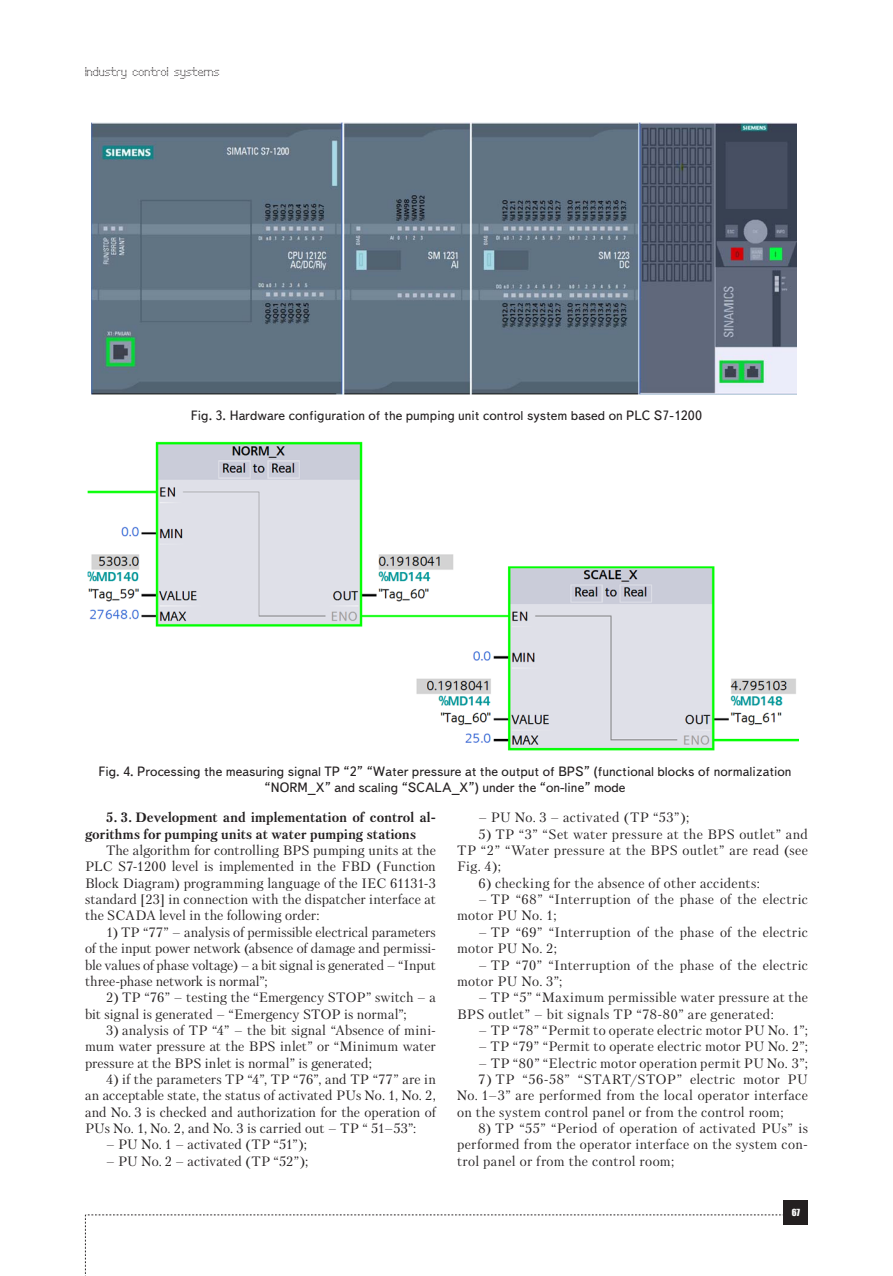
<style>
.page{position:relative;width:893px;height:1276px;background:#fff}
.page>*{position:absolute;margin:0;border:0;box-sizing:border-box;transform-origin:0 0}
.Text__англ{font:13.5px/16.4px "Petersburg C";letter-spacing:.015em;color:#231f20;text-align:justify}
.Рисунок{font:13.5px/16.2px "Text Book C";color:#231f20;text-align:center}
.Text__англ-2{font:700 13.5px/16.4px "Petersburg C";letter-spacing:.01em;color:#231f20}
.t1{font:12px "Perfo";letter-spacing:.015em;color:#231f20}
.t2{font:9px "Impact";color:#fff}
</style>
<div class="page">
<svg style="left:85px;top:1214px;width:699px;height:62px"></svg>
<div style="left:784px;top:1200px;width:24px;height:24px;background:#231f20"></div>
<img style="left:91px;top:123px;width:705px;height:271px">
<img style="left:88px;top:441px;width:710px;height:310px">
<p class="t1" style="left:85px;top:65px;width:136px">Industry control systems</p>
<p class="Рисунок" style="left:191px;top:408px;width:513px">Fig. 3. Hardware configuration of the pumping unit control system based on PLC S7-1200</p>
<p class="Рисунок" style="left:98px;top:763px;width:695px">Fig. 4. Processing the measuring signal TP “2” “Water pressure at the output of BPS” (functional blocks of normalization “NORM_X” and scaling “SCALA_X”) under the “on-line” mode</p>
<p class="Text__англ-2" style="left:85px;top:809px;width:352px;text-indent:21px">5. 3. Development and implementation of control al&shy;gorithms for pumping units at water pumping stations</p>
<p class="Text__англ" style="left:85px;top:842px;width:352px;text-indent:21px">The algorithm for controlling BPS pumping units at the PLC S7-1200 level is implemented in the FBD (Function Block Diagram) programming language of the IEC 61131-3 standard [23] in connection with the dispatcher interface at the SCADA level in the following order:</p>
<p class="Text__англ" style="left:85px;top:923px;width:352px;text-indent:21px">1) TP “77” – analysis of permissible electrical parameters of the input power network (absence of damage and permissi&shy;ble values of phase voltage) – a bit signal is generated – “Input three-phase network is normal”;</p>
<p class="Text__англ" style="left:85px;top:989px;width:352px;text-indent:21px">2) TP “76” – testing the “Emergency STOP” switch – a bit signal is generated – “Emergency STOP is normal”;</p>
<p class="Text__англ" style="left:85px;top:1022px;width:352px;text-indent:21px">3) analysis of TP “4” – the bit signal “Absence of mini&shy;mum water pressure at the BPS inlet” or “Minimum water pressure at the BPS inlet is normal” is generated;</p>
<p class="Text__англ" style="left:85px;top:1071px;width:352px;text-indent:21px">4) if the parameters TP “4”, TP “76”, and TP “77” are in an acceptable state, the status of activated PUs No. 1, No. 2, and No. 3 is checked and authorization for the operation of PUs No. 1, No. 2, and No. 3 is carried out – TP “ 51–53”:</p>
<p class="Text__англ" style="left:106px;top:1136px;width:202px">– PU No. 1 – activated (TP “51”);</p>
<p class="Text__англ" style="left:106px;top:1152px;width:203px">– PU No. 2 – activated (TP “52”);</p>
<p class="Text__англ" style="left:478px;top:809px;width:212px">– PU No. 3 – activated (TP “53”);</p>
<p class="Text__англ" style="left:457px;top:825px;width:352px;text-indent:21px">5) TP “3” “Set water pressure at the BPS outlet” and TP “2” “Water pressure at the BPS outlet” are read (see Fig. 4);</p>
<p class="Text__англ" style="left:478px;top:874px;width:283px">6) checking for the absence of other accidents:</p>
<p class="Text__англ" style="left:457px;top:891px;width:352px;text-indent:21px">– TP “68” “Interruption of the phase of the electric motor PU No. 1;</p>
<p class="Text__англ" style="left:457px;top:923px;width:352px;text-indent:21px">– TP “69” “Interruption of the phase of the electric motor PU No. 2;</p>
<p class="Text__англ" style="left:457px;top:956px;width:352px;text-indent:21px">– TP “70” “Interruption of the phase of the electric motor PU No. 3”;</p>
<p class="Text__англ" style="left:457px;top:989px;width:352px;text-indent:21px">– TP “5” “Maximum permissible water pressure at the<br>BPS outlet” – bit signals TP “78-80” are generated:</p>
<p class="Text__англ" style="left:478px;top:1022px;width:331px">– TP “78” “Permit to operate electric motor PU No. 1”;</p>
<p class="Text__англ" style="left:478px;top:1038px;width:331px">– TP “79” “Permit to operate electric motor PU No. 2”;</p>
<p class="Text__англ" style="left:478px;top:1054px;width:331px">– TP “80” “Electric motor operation permit PU No. 3”;</p>
<p class="Text__англ" style="left:457px;top:1071px;width:352px;text-indent:21px">7) TP “56-58” “START/STOP” electric motor PU No. 1–3” are performed from the local operator interface on the system control panel or from the control room;</p>
<p class="Text__англ" style="left:457px;top:1120px;width:352px;text-indent:21px">8) TP “55” “Period of operation of activated PUs” is performed from the operator interface on the system con&shy;trol panel or from the control room;</p>
<p class="t2" style="left:792px;top:1205px;width:10px">67</p>
</div>
